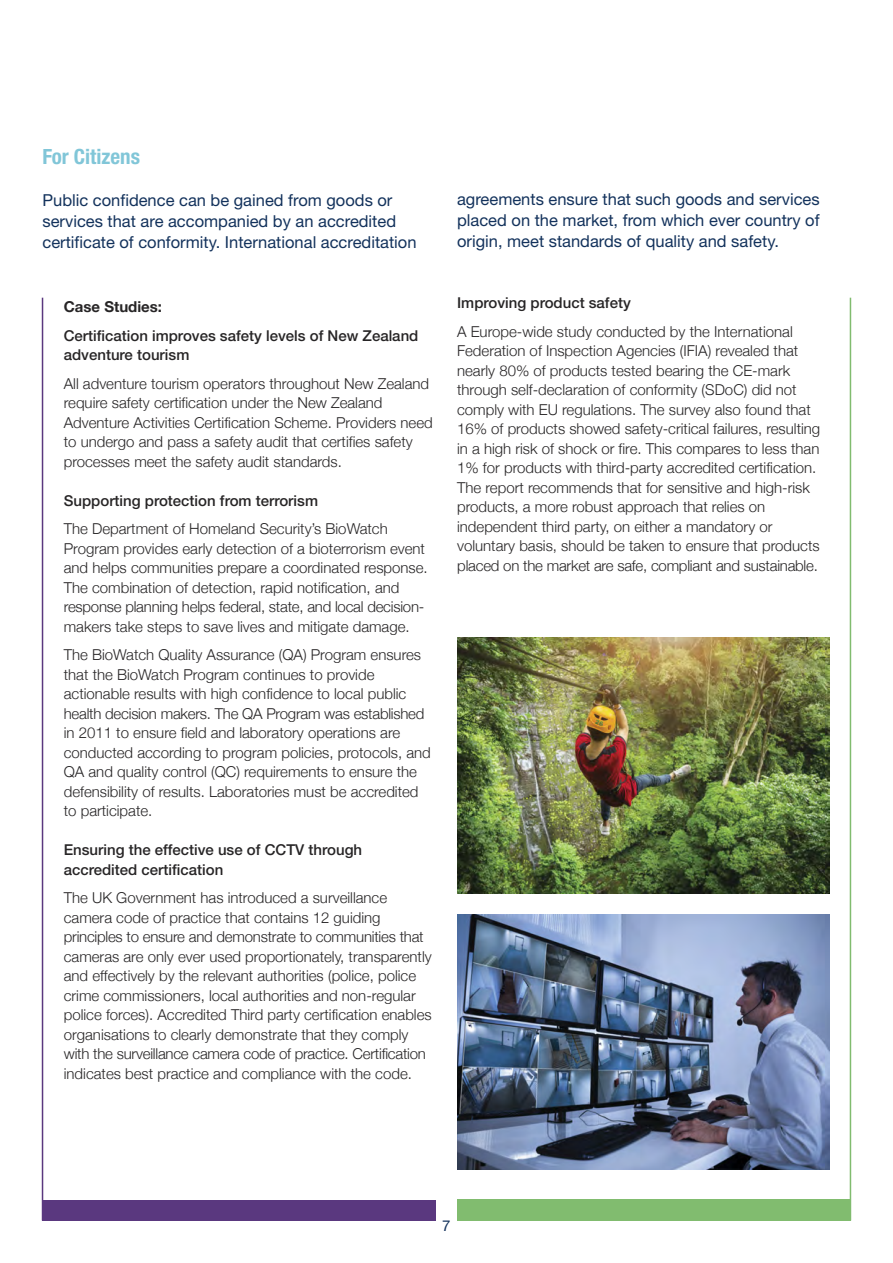
<style>
.page{position:relative;width:893px;height:1263px;background:#fff}
.page>*{position:absolute;margin:0;border:0;box-sizing:border-box;transform-origin:0 0}
.t1{font:700 condensed 21px "Helvetica Neue";color:#81c6d8}
.t2{font:16.5px/21px "Helvetica Neue";color:#13325c}
.t3{font:300 15px/19.5px "Helvetica Neue";color:#272526}
.t4{font:500 15px/19.5px "Helvetica Neue";color:#272526}
.t5{font:700 15px "Helvetica Neue";color:#272526}
.t6{font:15px "Helvetica Neue";color:#13325c}
</style>
<div class="page">
<img style="left:457px;top:638px;width:372px;height:255px">
<img style="left:457px;top:914px;width:372px;height:255px">
<div style="left:457px;top:1199px;width:393px;height:21px;background:#81bc6f"></div>
<div style="left:43px;top:1199px;width:393px;height:21px;background:#5a387f"></div>
<hr style="left:850px;top:298px;width:1px;height:922px;background:#81bc6f">
<hr style="left:42px;top:298px;width:1px;height:922px;background:#5a387f">
<h1 class="t1" style="left:43px;top:149px;width:99px">For Citizens</h1>
<p class="t2" style="left:43px;top:191px;width:376px">Public confidence can be gained from goods or services that are accompanied by an accredited certificate of conformity. International accreditation</p>
<p class="t5" style="left:64px;top:298px;width:100px">Case Studies:</p>
<p class="t4" style="left:64px;top:327px;width:356px">Certification improves safety levels of New Zealand adventure tourism</p>
<p class="t3" style="left:64px;top:373px;width:370px">All adventure tourism operators throughout New Zealand require safety certification under the New Zealand Adventure Activities Certification Scheme. Providers need to undergo and pass a safety audit that certifies safety processes meet the safety audit standards.</p>
<p class="t4" style="left:64px;top:492px;width:256px">Supporting protection from terrorism</p>
<p class="t3" style="left:64px;top:519px;width:366px">The Department of Homeland Security’s BioWatch Program provides early detection of a bioterrorism event and helps communities prepare a coordinated response.<br>The combination of detection, rapid notification, and response planning helps federal, state, and local decision&shy;makers take steps to save lives and mitigate damage.</p>
<p class="t3" style="left:64px;top:645px;width:369px">The BioWatch Quality Assurance (QA) Program ensures that the BioWatch Program continues to provide actionable results with high confidence to local public health decision makers. The QA Program was established in 2011 to ensure field and laboratory operations are conducted according to program policies, protocols, and QA and quality control (QC) requirements to ensure the defensibility of results. Laboratories must be accredited to participate.</p>
<p class="t4" style="left:64px;top:842px;width:300px">Ensuring the effective use of CCTV through accredited certification</p>
<p class="t3" style="left:64px;top:888px;width:369px">The UK Government has introduced a surveillance camera code of practice that contains 12 guiding principles to ensure and demonstrate to communities that cameras are only ever used proportionately, transparently and effectively by the relevant authorities (police, police crime commissioners, local authorities and non-regular police forces). Accredited Third party certification enables organisations to clearly demonstrate that they comply with the surveillance camera code of practice. Certification indicates best practice and compliance with the code.</p>
<p class="t2" style="left:457px;top:191px;width:364px;text-align:justify">agreements ensure that such goods and services placed on the market, from which ever country of origin, meet standards of quality and safety.</p>
<p class="t4" style="left:457px;top:295px;width:175px">Improving product safety</p>
<p class="t3" style="left:457px;top:321px;width:365px">A Europe-wide study conducted by the International Federation of Inspection Agencies (IFIA) revealed that nearly 80% of products tested bearing the CE-mark through self-declaration of conformity (SDoC) did not comply with EU regulations. The survey also found that 16% of products showed safety-critical failures, resulting in a high risk of shock or fire. This compares to less than 1% for products with third-party accredited certification.<br>The report recommends that for sensitive and high-risk products, a more robust approach that relies on independent third party, on either a mandatory or voluntary basis, should be taken to ensure that products placed on the market are safe, compliant and sustainable.</p>
<p class="t6" style="left:442px;top:1220px;width:10px">7</p>
</div>
